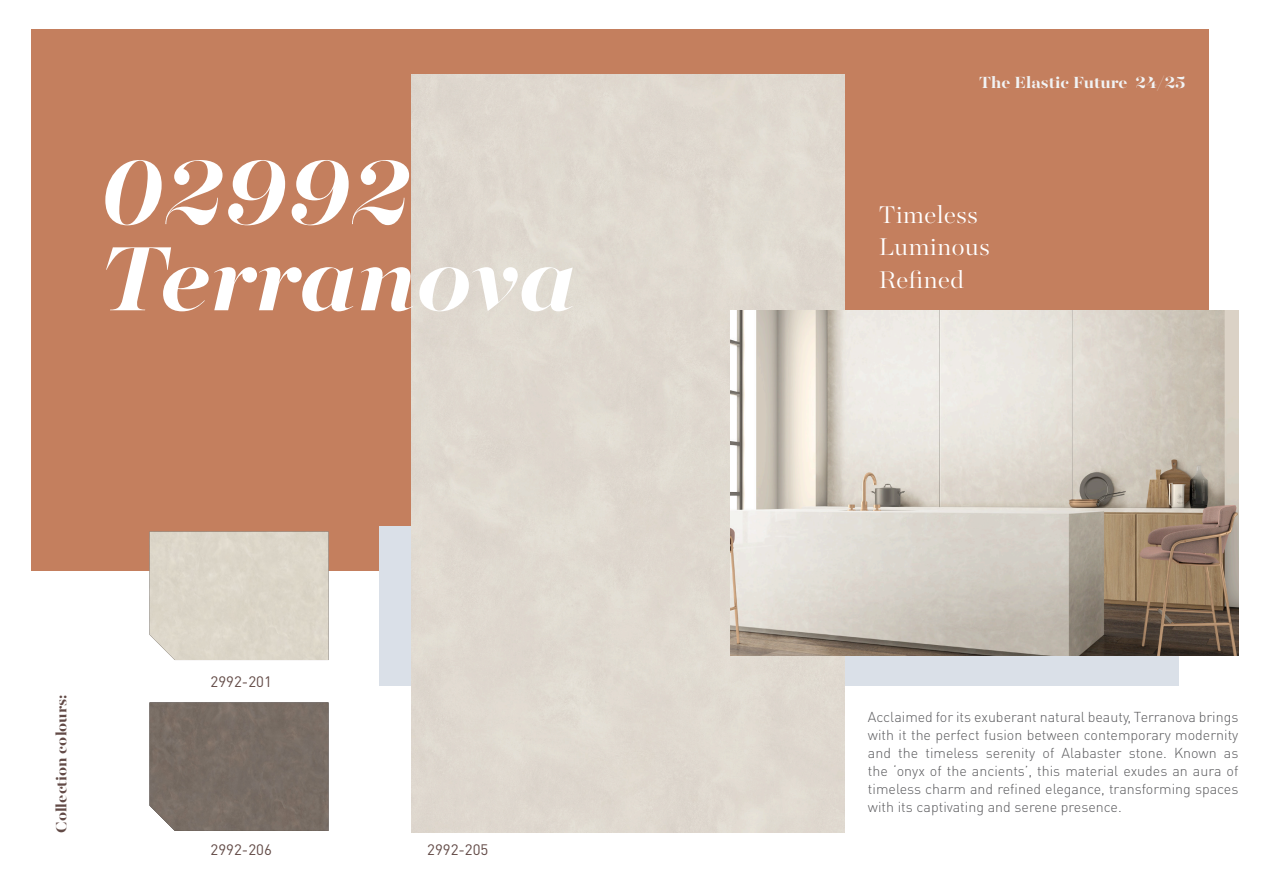
<style>
.page{position:relative;width:1263px;height:893px;background:#fff}
.page>*{position:absolute;margin:0;border:0;box-sizing:border-box;transform-origin:0 0}
.t1{font:italic 700 101.85px/86.1px "Majesti Banner";color:#fff}
.t2{font:300 27px "Majesti Banner";color:#fff}
.t3{font:700 18px "Majesti Banner";color:#f1f3f4}
.t4{font:700 16.5px "Majesti Banner";color:#624a46}
.t5{font:15px "DIN Pro";color:#624a46}
.t6{font:300 14.25px/18px "DIN Pro";color:#5a5a5d;text-align:justify}
</style>
<div class="page">
<div style="left:32px;top:30px;width:1177px;height:540px;background:#c47f5e"></div>
<div style="left:411px;top:74px;width:433px;height:759px;background:#dfd9d0"></div>
<img style="left:730px;top:311px;width:508px;height:345px">
<div style="left:149px;top:531px;width:180px;height:129px;background:#dcd6c8"></div>
<img style="left:149px;top:702px;width:180px;height:129px">
<p class="t1" style="left:100px;top:157px;width:479px">02992<br>Terranova</p>
<p class="t4" style="left:51px;top:833px;width:140px;rotate:-90deg">Collection colours:</p>
<p class="t5" style="left:211px;top:672px;width:63px">2992-201</p>
<p class="t5" style="left:211px;top:839px;width:63px">2992-206</p>
<p class="t5" style="left:427px;top:839px;width:63px">2992-205</p>
<p class="t3" style="left:979px;top:70px;width:208px">The Elastic Future 24/25</p>
<p class="t2" style="left:879px;top:197px;width:101px">Timeless</p>
<p class="t2" style="left:879px;top:229px;width:113px">Luminous</p>
<p class="t2" style="left:879px;top:262px;width:87px">Refined</p>
<p class="t6" style="left:868px;top:707px;width:372px">Acclaimed for its exuberant natural beauty, Terranova brings with it the perfect fusion between contemporary modernity and the timeless serenity of Alabaster stone. Known as the ‘onyx of the ancients’, this material exudes an aura of timeless charm and refined elegance, transforming spaces with its captivating and serene presence.</p>
</div>
